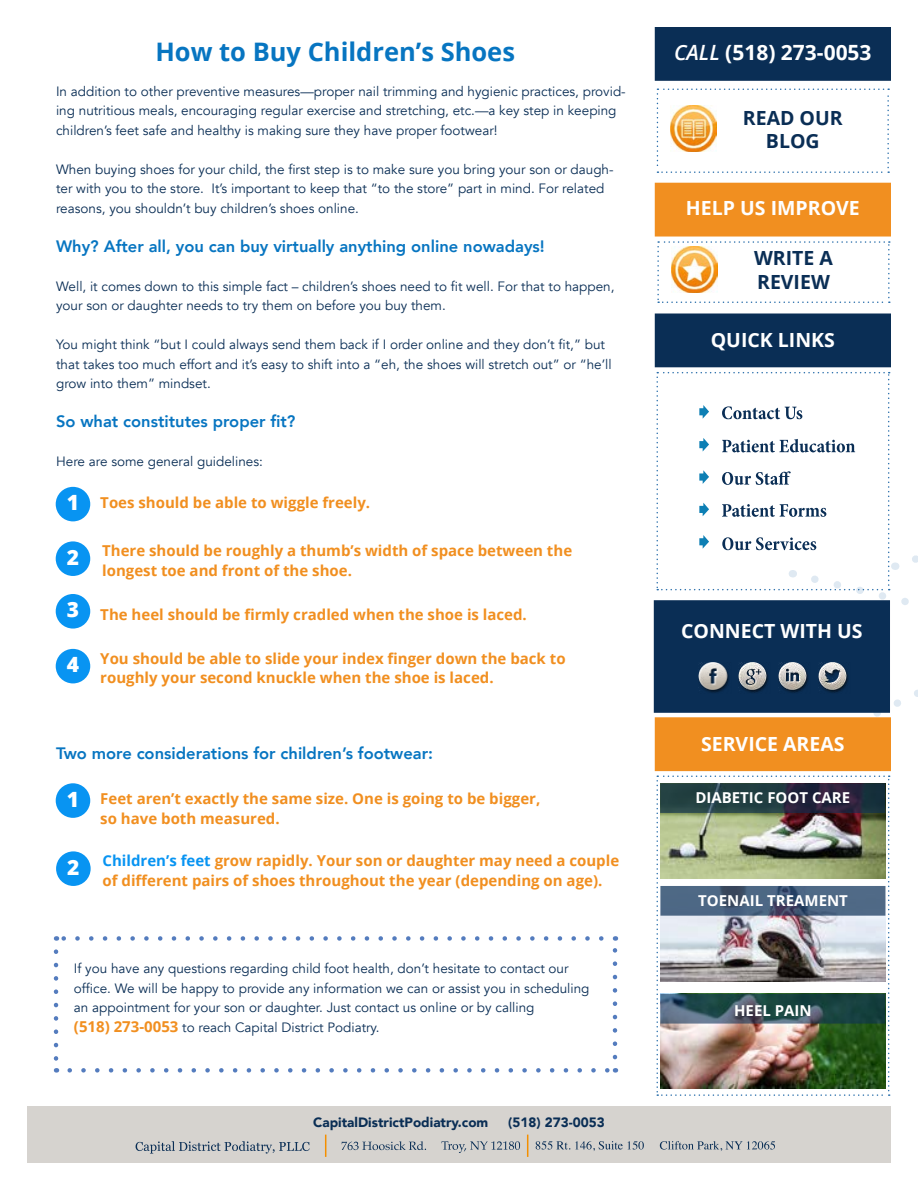
<style>
.page{position:relative;width:918px;height:1188px;background:#fff}
.page>*{position:absolute;margin:0;border:0;box-sizing:border-box;transform-origin:0 0}
.t1{font:700 25.5px "Open Sans";color:#0775c1}
.t2{font:700 21px "Open Sans";color:#fff}
.t3{font:800 21px "Open Sans";color:#fff}
.t4{font:700 19.5px "Open Sans";color:#fff}
.t5{font:700 19.5px/23.4px "Open Sans";color:#0a2e55;text-align:center}
.t6{font:800 16.5px "Avenir";color:#0775c1}
.t7{font:700 15px/19.5px "Open Sans";color:#f18f20}
.t8{font:700 15px "Open Sans";color:#fff}
.t9{font:13.5px/19.5px "Avenir";color:#0a2e55}
.t10{font:900 13.5px "Avenir";color:#0a2e55}
.s1{font-weight:800;font-size:21px;color:#fff}
.s2{color:#0894f2}
.s3{font-family:"Open Sans";font-weight:700;font-size:15px;color:#f18f20}
.s4{font-weight:600;font-style:italic}
</style>
<div class="page">
<div style="left:27px;top:1106px;width:864px;height:57px;background:#d6d3cf"></div>
<svg style="left:342px;top:1141px;width:84px;height:9px"></svg>
<svg style="left:442px;top:1141px;width:78px;height:12px"></svg>
<svg style="left:527px;top:1135px;width:1px;height:22px"></svg>
<svg style="left:136px;top:1141px;width:174px;height:13px"></svg>
<svg style="left:325px;top:1135px;width:1px;height:22px"></svg>
<svg style="left:536px;top:1141px;width:239px;height:10px"></svg>
<div style="left:655px;top:27px;width:236px;height:54px;background:#0a2e55"></div>
<svg style="left:657px;top:88px;width:232px;height:85px"></svg>
<img style="left:671px;top:106px;width:46px;height:46px">
<img style="left:654px;top:314px;width:264px;height:782px">
<svg style="left:655px;top:183px;width:236px;height:120px"></svg>
<img style="left:671px;top:247px;width:47px;height:46px">
<svg style="left:70px;top:1068px;width:538px;height:5px"></svg>
<svg style="left:63px;top:936px;width:538px;height:5px"></svg>
<svg style="left:54px;top:952px;width:4px;height:121px"></svg>
<svg style="left:613px;top:936px;width:4px;height:121px"></svg>
<div style="left:56px;top:487px;width:34px;height:34px;background:#0894f2;border-radius:50%"></div>
<div style="left:56px;top:541px;width:34px;height:35px;background:#0894f2;border-radius:50%"></div>
<div style="left:56px;top:594px;width:34px;height:35px;background:#0894f2;border-radius:50%"></div>
<div style="left:56px;top:649px;width:34px;height:34px;background:#0894f2;border-radius:50%"></div>
<div style="left:56px;top:783px;width:34px;height:35px;background:#0894f2;border-radius:50%"></div>
<div style="left:56px;top:851px;width:35px;height:35px;background:#0894f2;border-radius:50%"></div>
<h1 class="t1" style="left:155px;top:33px;width:361px">How to Buy Children’s Shoes</h1>
<p class="t9" style="left:56px;top:82px;width:571px">In addition to other preventive measures—proper nail trimming and hygienic practices, provid&shy;ing nutritious meals, encouraging regular exercise and stretching, etc.—a key step in keeping children’s feet safe and healthy is making sure they have proper footwear!</p>
<p class="t9" style="left:56px;top:160px;width:559px">When buying shoes for your child, the first step is to make sure you bring your son or daugh&shy;ter with you to the store. It’s important to keep that “to the store” part in mind. For related reasons, you shouldn’t buy children’s shoes online.</p>
<p class="t6" style="left:56px;top:233px;width:490px">Why? After all, you can buy virtually anything online nowadays!</p>
<p class="t9" style="left:56px;top:277px;width:560px">Well, it comes down to this simple fact – children’s shoes need to fit well. For that to happen, your son or daughter needs to try them on before you buy them.</p>
<p class="t9" style="left:56px;top:335px;width:557px">You might think “but I could always send them back if I order online and they don’t fit,” but that takes too much effort and it’s easy to shift into a “eh, the shoes will stretch out” or “he’ll grow into them” mindset.</p>
<p class="t6" style="left:56px;top:409px;width:241px">So what constitutes proper fit?</p>
<p class="t9" style="left:56px;top:452px;width:208px">Here are some general guidelines:</p>
<p class="t7" style="left:67px;top:493px;width:305px"><span class="s1">1</span> Toes should be able to wiggle freely.</p>
<p class="t7" style="left:102px;top:541px;width:472px">There should be roughly a thumb’s width of space between the longest toe and front of the shoe.</p>
<p class="t7" style="left:100px;top:604px;width:428px">The heel should be firmly cradled when the shoe is laced.</p>
<p class="t7" style="left:100px;top:648px;width:467px">You should be able to slide your index finger down the back to roughly your second knuckle when the shoe is laced.</p>
<h2 class="t3" style="left:67px;top:541px;width:14px">2</h2>
<h2 class="t3" style="left:67px;top:594px;width:14px">3</h2>
<h2 class="t3" style="left:67px;top:649px;width:14px">4</h2>
<p class="t6" style="left:56px;top:741px;width:378px">Two more considerations for children’s footwear:</p>
<h2 class="t3" style="left:67px;top:783px;width:14px">1</h2>
<h2 class="t3" style="left:67px;top:851px;width:14px">2</h2>
<p class="t7" style="left:100px;top:789px;width:442px">Feet aren’t exactly the same size. One is going to be bigger, so have both measured.</p>
<p class="t7" style="left:103px;top:851px;width:518px"><span class="s2">Children’s feet</span> grow rapidly. Your son or daughter may need a couple of different pairs of shoes throughout the year (depending on age).</p>
<p class="t9" style="left:74px;top:959px;width:517px">If you have any questions regarding child foot health, don’t hesitate to contact our office. We will be happy to provide any information we can or assist you in scheduling an appointment for your son or daughter. Just contact us online or by calling<br><span class="s3">(518) 273-0053</span> to reach Capital District Podiatry.</p>
<p class="t10" style="left:313px;top:1110px;width:177px">CapitalDistrictPodiatry.com</p>
<p class="t10" style="left:508px;top:1110px;width:98px">(518) 273-0053</p>
<h2 class="t2" style="left:674px;top:37px;width:199px"><span class="s4">CALL</span> (518) 273-0053</h2>
<h3 class="t5" style="left:743px;top:105px;width:101px">READ OUR<br>BLOG</h3>
<h3 class="t4" style="left:686px;top:195px;width:175px">HELP US IMPROVE</h3>
<h3 class="t5" style="left:754px;top:246px;width:80px;text-align:left">WRITE A<br>REVIEW</h3>
<h3 class="t4" style="left:711px;top:326px;width:126px">QUICK LINKS</h3>
<h3 class="t4" style="left:681px;top:618px;width:183px">CONNECT WITH US</h3>
<h3 class="t4" style="left:701px;top:730px;width:145px">SERVICE AREAS</h3>
<p class="t8" style="left:695px;top:787px;width:156px">DIABETIC FOOT CARE</p>
<p class="t8" style="left:698px;top:890px;width:151px">TOENAIL TREAMENT</p>
<p class="t8" style="left:734px;top:1000px;width:79px">HEEL PAIN</p>
</div>
